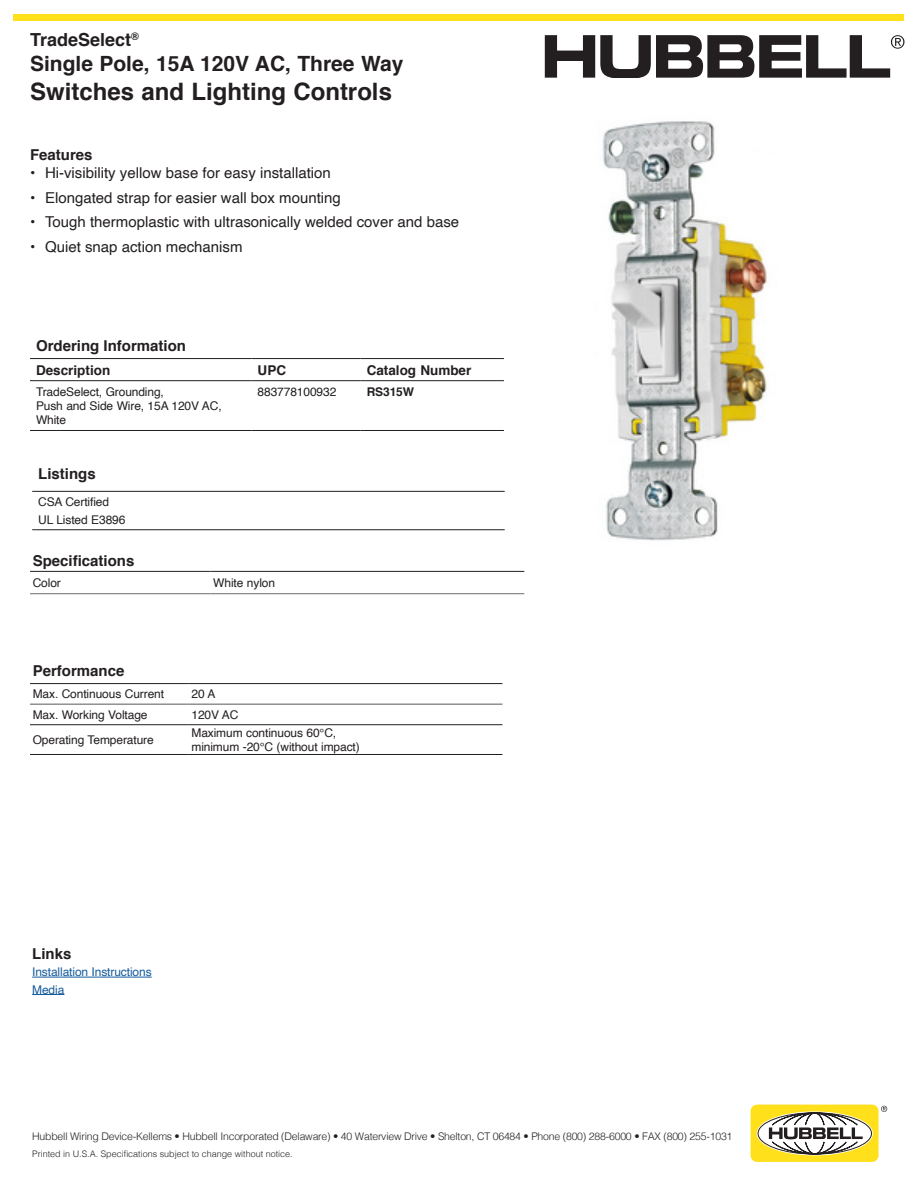
<style>
.page{position:relative;width:918px;height:1188px;background:#fff}
.page>*{position:absolute;margin:0;border:0;box-sizing:border-box;transform-origin:0 0}
.Page_4th_Head{font:700 24px "Helvetica";color:#231f20}
.Page_2nd_Head{font:700 21px "Helvetica";color:#231f20}
.Page_1st_Head{font:700 18px "Helvetica";color:#231f20}
.t1{font:15px "Helvetica";color:#231f20}
.t2{font:700 15px "Helvetica";color:#231f20}
.BodyText10pt{font:700 13.5px "Helvetica";color:#231f20}
._2TabBody_B83{font:12px/14.4px "Helvetica";letter-spacing:-.01em;color:#231f20}
.BodyText10pt-2{font:12px/14.4px "Helvetica";letter-spacing:-.01em;color:#231f20}
._2TabBody_B83-2{font:12px "Helvetica";letter-spacing:-.01em;color:#175d9e}
.BodyText10pt-3{font:700 12px "Helvetica";letter-spacing:-.01em;color:#231f20}
.t3{font:300 10.5px "Helvetica";letter-spacing:-.02em;color:#231f20}
.t4{font:300 9px "Helvetica";color:#231f20}
</style>
<div class="page">
<div style="left:14px;top:14px;width:890px;height:7px;background:#ffe01b"></div>
<div style="left:751px;top:1105px;width:128px;height:57px;background:#ffe01b;border-radius:7px"></div>
<svg style="left:758px;top:1113px;width:113px;height:41px"></svg>
<svg style="left:881px;top:1106px;width:6px;height:6px"></svg>
<svg style="left:769px;top:1112px;width:94px;height:43px;background:#b5b09c"></svg>
<svg style="left:545px;top:35px;width:359px;height:43px"></svg>
<hr style="left:30px;top:571px;width:181px;height:1px;background:#231f20">
<hr style="left:211px;top:571px;width:313px;height:1px;background:#231f20">
<hr style="left:30px;top:593px;width:181px;height:1px;background:#6c6d70">
<hr style="left:211px;top:593px;width:313px;height:1px;background:#6c6d70">
<hr style="left:32px;top:491px;width:473px;height:1px;background:#231f20">
<hr style="left:32px;top:529px;width:473px;height:1px;background:#231f20">
<hr style="left:30px;top:683px;width:159px;height:1px;background:#231f20">
<hr style="left:189px;top:683px;width:313px;height:1px;background:#231f20">
<hr style="left:30px;top:724px;width:159px;height:1px;background:#231f20">
<hr style="left:189px;top:724px;width:313px;height:1px;background:#231f20">
<hr style="left:30px;top:754px;width:159px;height:1px;background:#231f20">
<hr style="left:189px;top:754px;width:313px;height:1px;background:#231f20">
<hr style="left:30px;top:704px;width:159px;height:1px;background:#57585a">
<hr style="left:189px;top:704px;width:313px;height:1px;background:#57585a">
<hr style="left:30px;top:358px;width:222px;height:1px;background:#231f20">
<hr style="left:252px;top:358px;width:109px;height:1px;background:#231f20">
<hr style="left:361px;top:358px;width:143px;height:1px;background:#231f20">
<hr style="left:30px;top:380px;width:222px;height:1px;background:#231f20">
<hr style="left:252px;top:380px;width:109px;height:1px;background:#231f20">
<hr style="left:361px;top:380px;width:143px;height:1px;background:#231f20">
<hr style="left:30px;top:430px;width:222px;height:1px;background:#231f20">
<hr style="left:252px;top:430px;width:109px;height:1px;background:#231f20">
<hr style="left:361px;top:430px;width:143px;height:1px;background:#231f20">
<hr style="left:32px;top:977px;width:120px;height:1px;background:#175d9e">
<hr style="left:32px;top:994px;width:32px;height:1px;background:#175d9e">
<img style="left:602px;top:121px;width:165px;height:420px">
<p class="Page_1st_Head" style="left:30px;top:25px;width:110px">TradeSelect<sup>®</sup></p>
<p class="Page_2nd_Head" style="left:30px;top:47px;width:375px">Single Pole, 15A 120V AC, Three Way</p>
<p class="Page_4th_Head" style="left:30px;top:72px;width:364px">Switches and Lighting Controls</p>
<p class="t2" style="left:30px;top:142px;width:64px">Features</p>
<p class="t1" style="left:30px;top:161px;width:302px">• Hi-visibility yellow base for easy installation</p>
<p class="t1" style="left:30px;top:186px;width:312px">• Elongated strap for easier wall box mounting</p>
<p class="t1" style="left:30px;top:210px;width:431px">• Tough thermoplastic with ultrasonically welded cover and base</p>
<p class="t1" style="left:30px;top:235px;width:214px">• Quiet snap action mechanism</p>
<p class="t2" style="left:36px;top:333px;width:152px">Ordering Information</p>
<p class="BodyText10pt" style="left:36px;top:359px;width:76px">Description</p>
<p class="BodyText10pt" style="left:258px;top:359px;width:30px">UPC</p>
<p class="BodyText10pt" style="left:367px;top:359px;width:106px">Catalog Number</p>
<p class="BodyText10pt-2" style="left:36px;top:385px;width:187px">TradeSelect, Grounding,<br>Push and Side Wire, 15A 120V AC,<br>White</p>
<p class="BodyText10pt-2" style="left:258px;top:385px;width:80px">883778100932</p>
<p class="BodyText10pt-3" style="left:367px;top:382px;width:49px">RS315W</p>
<p class="t2" style="left:38px;top:462px;width:59px">Listings</p>
<p class="_2TabBody_B83" style="left:38px;top:495px;width:72px">CSA Certified</p>
<p class="_2TabBody_B83" style="left:38px;top:513px;width:89px">UL Listed E3896</p>
<p class="t2" style="left:33px;top:548px;width:103px">Specifications</p>
<p class="_2TabBody_B83" style="left:33px;top:576px;width:30px">Color</p>
<p class="_2TabBody_B83" style="left:213px;top:576px;width:63px">White nylon</p>
<p class="t2" style="left:33px;top:659px;width:93px">Performance</p>
<p class="_2TabBody_B83" style="left:33px;top:687px;width:133px">Max. Continuous Current</p>
<p class="_2TabBody_B83" style="left:191px;top:687px;width:25px">20 A</p>
<p class="_2TabBody_B83" style="left:33px;top:708px;width:116px">Max. Working Voltage</p>
<p class="_2TabBody_B83" style="left:191px;top:708px;width:48px">120V AC</p>
<p class="_2TabBody_B83" style="left:33px;top:733px;width:123px">Operating Temperature</p>
<p class="_2TabBody_B83" style="left:191px;top:726px;width:170px">Maximum continuous 60°C, minimum -20°C (without impact)</p>
<p class="t2" style="left:32px;top:941px;width:41px">Links</p>
<p class="_2TabBody_B83-2" style="left:32px;top:963px;width:121px">Installation Instructions</p>
<p class="_2TabBody_B83-2" style="left:32px;top:980px;width:34px">Media</p>
<p class="t3" style="left:32px;top:1127px;width:702px">Hubbell Wiring Device-Kellems • Hubbell Incorporated (Delaware) • 40 Waterview Drive • Shelton, CT 06484 • Phone (800) 288-6000 • FAX (800) 255-1031</p>
<p class="t4" style="left:32px;top:1146px;width:262px">Printed in U.S.A. Specifications subject to change without notice.</p>
</div>
